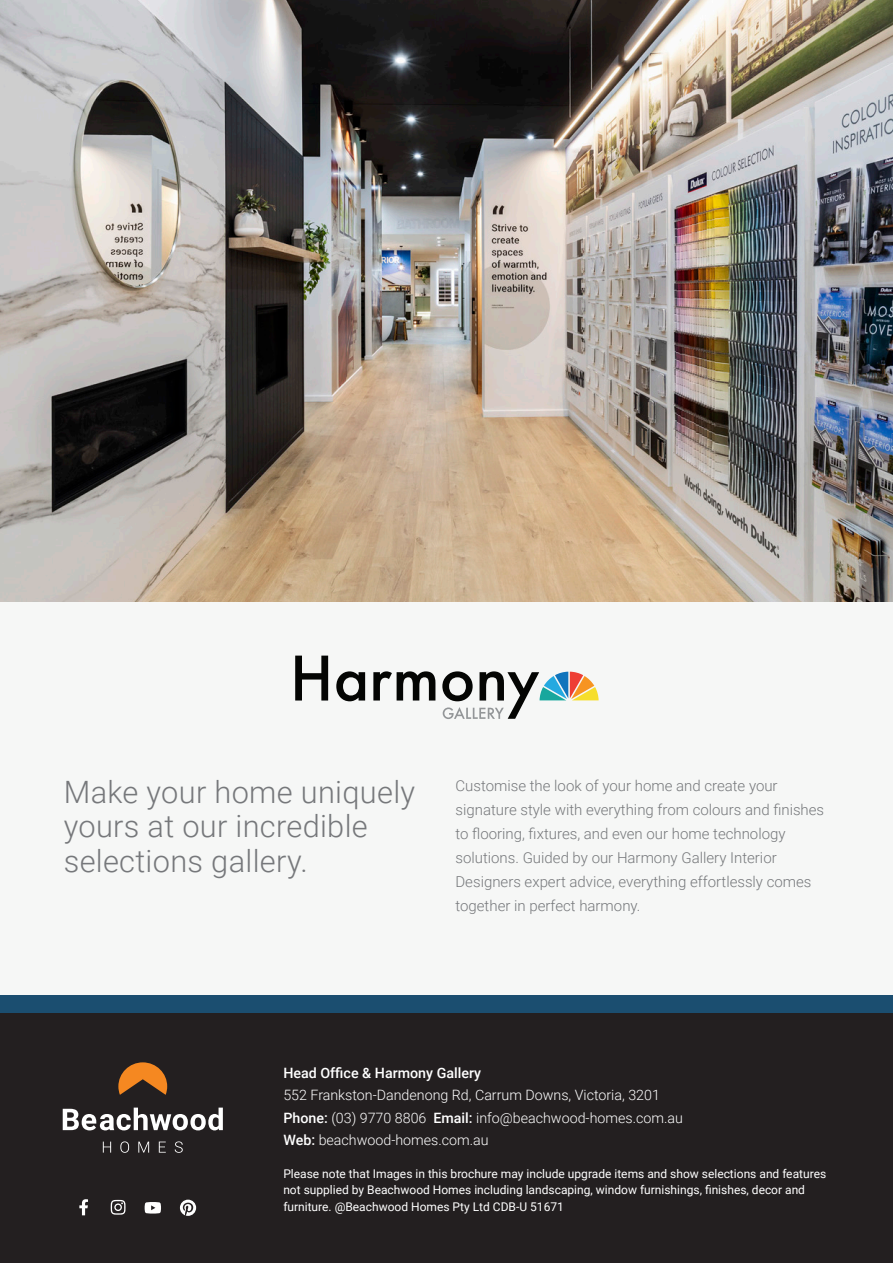
<style>
.page{position:relative;width:893px;height:1263px;background:#fff}
.page>*{position:absolute;margin:0;border:0;box-sizing:border-box;transform-origin:0 0}
.t1{font:300 30.75px/34.5px "Roboto";letter-spacing:.01em;color:#76787b}
.C_-_Summary{font:300 15px/24px "Roboto";color:#76787b}
.t2{font:300 14.25px/22.5px "Roboto";color:#fff}
.Address{font:12px/16.5px "Roboto";color:#fff}
.s1{font-weight:500}
</style>
<div class="page">
<div style="left:0;top:570px;width:893px;height:501px;background:#f6f7f6"></div>
<div style="left:0;top:1012px;width:893px;height:251px;background:#231f20"></div>
<img style="left:0;top:0;width:893px;height:602px">
<svg style="left:295px;top:656px;width:33px;height:44px"></svg>
<svg style="left:336px;top:671px;width:29px;height:30px"></svg>
<svg style="left:373px;top:671px;width:62px;height:29px"></svg>
<svg style="left:442px;top:671px;width:157px;height:48px"></svg>
<svg style="left:118px;top:1062px;width:49px;height:33px"></svg>
<svg style="left:63px;top:1107px;width:160px;height:23px"></svg>
<svg style="left:103px;top:1141px;width:8px;height:11px"></svg>
<svg style="left:120px;top:1141px;width:9px;height:12px"></svg>
<svg style="left:138px;top:1141px;width:11px;height:11px"></svg>
<svg style="left:159px;top:1141px;width:7px;height:11px"></svg>
<svg style="left:175px;top:1141px;width:8px;height:12px"></svg>
<div style="left:0;top:996px;width:893px;height:17px;background:#1b4e70"></div>
<svg style="left:79px;top:1199px;width:9px;height:16px"></svg>
<svg style="left:111px;top:1200px;width:15px;height:15px"></svg>
<svg style="left:145px;top:1202px;width:16px;height:11px"></svg>
<svg style="left:180px;top:1199px;width:16px;height:17px"></svg>
<p class="t1" style="left:64px;top:774px;width:353px">Make your home uniquely yours at our incredible selections gallery.</p>
<p class="C_-_Summary" style="left:455px;top:773px;width:370px">Customise the look of your home and create your signature style with everything from colours and finishes to flooring, fixtures, and even our home technology solutions. Guided by our Harmony Gallery Interior Designers expert advice, everything effortlessly comes together in perfect harmony.</p>
<p class="t2" style="left:283px;top:1061px;width:401px"><span class="s1">Head Office &amp; Harmony Gallery<br></span>552 Frankston-Dandenong Rd, Carrum Downs, Victoria, 3201<br><span class="s1">Phone:</span> (03) 9770 8806 <span class="s1">Email:</span> info@beachwood-homes.com.au <span class="s1">Web:</span> beachwood-homes.com.au</p>
<p class="Address" style="left:283px;top:1165px;width:544px">Please note that Images in this brochure may include upgrade items and show selections and features not supplied by Beachwood Homes including landscaping, window furnishings, finishes, decor and furniture. @Beachwood Homes Pty Ltd CDB-U 51671</p>
</div>
